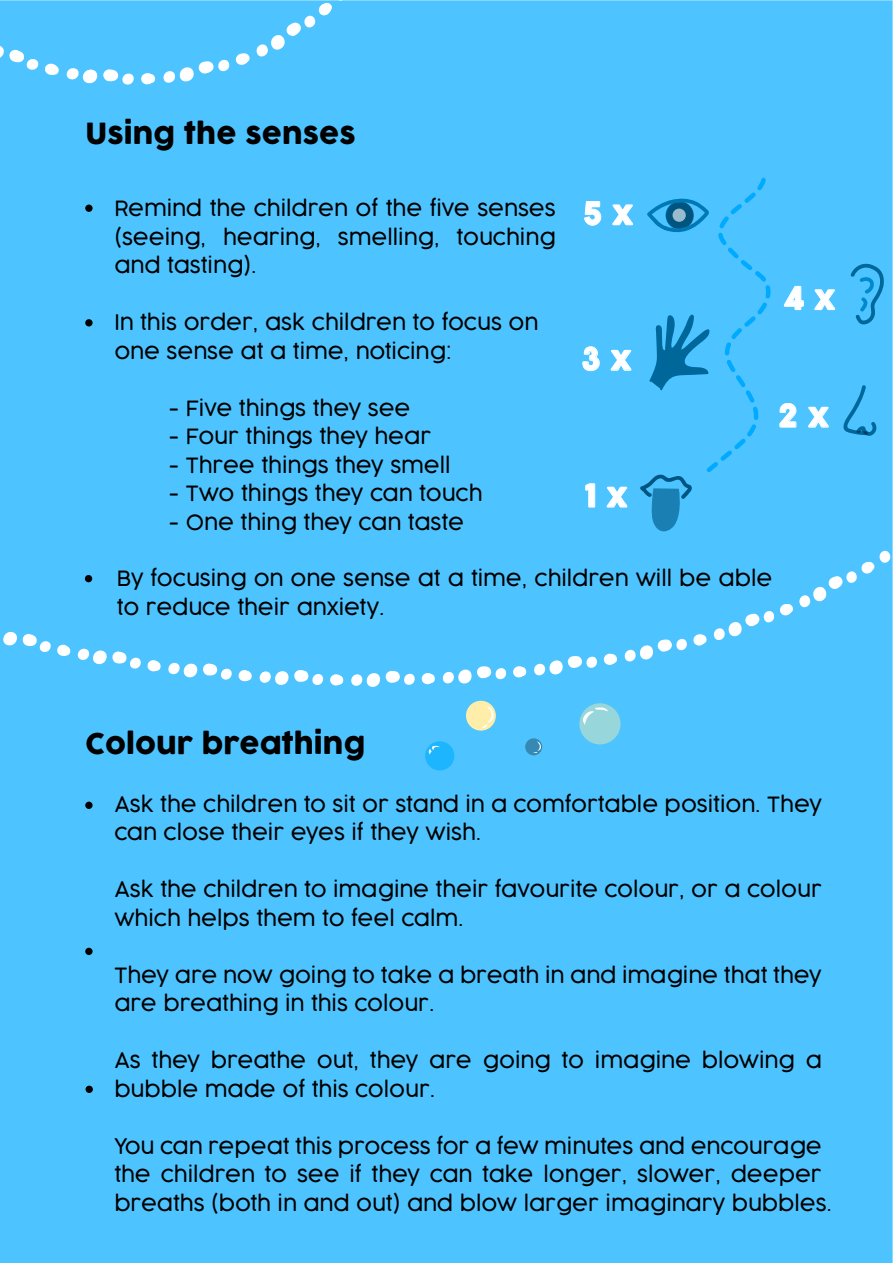
<style>
.page{position:relative;width:893px;height:1263px;background:#4dc4ff}
.page>*{position:absolute;margin:0;border:0;box-sizing:border-box;transform-origin:0 0}
.t1{font:31.35px "Cocogoose";color:#fff}
.t2{font:28.5px "Cocogoose";color:#000}
.t3{font:300 21px/28.5px "Cocogoose";color:#000}
</style>
<div class="page">
<div style="left:85px;top:205px;width:8px;height:7px;background:#000;border-radius:50%"></div>
<div style="left:85px;top:319px;width:8px;height:7px;background:#000;border-radius:50%"></div>
<svg style="left:584px;top:201px;width:17px;height:25px"></svg>
<svg style="left:612px;top:204px;width:21px;height:22px"></svg>
<svg style="left:582px;top:346px;width:18px;height:25px"></svg>
<svg style="left:610px;top:349px;width:22px;height:22px"></svg>
<svg style="left:585px;top:483px;width:10px;height:25px"></svg>
<svg style="left:606px;top:486px;width:22px;height:22px"></svg>
<svg style="left:640px;top:175px;width:245px;height:356px;background:#48bef9"></svg>
<svg style="left:0;top:44px;width:134px;height:41px;background:#69cdff"></svg>
<svg style="left:141px;top:0;width:206px;height:85px;background:#5bc8ff"></svg>
<div style="left:0;top:548px;width:893px;height:140px;background:#4dc4ff"></div>
<div style="left:85px;top:802px;width:8px;height:7px;background:#000;border-radius:50%"></div>
<div style="left:85px;top:948px;width:8px;height:7px;background:#000;border-radius:50%"></div>
<div style="left:86px;top:1086px;width:7px;height:7px;background:#000;border-radius:50%"></div>
<svg style="left:466px;top:701px;width:30px;height:30px"></svg>
<div style="left:579px;top:703px;width:41px;height:41px;background:#97d6db;border-radius:50%"></div>
<div style="left:425px;top:741px;width:29px;height:29px;background:#1eb5ff;border-radius:50%"></div>
<svg style="left:488px;top:706px;width:6px;height:23px"></svg>
<svg style="left:466px;top:701px;width:30px;height:29px"></svg>
<svg style="left:429px;top:746px;width:11px;height:9px"></svg>
<svg style="left:583px;top:707px;width:25px;height:18px"></svg>
<svg style="left:525px;top:738px;width:17px;height:17px"></svg>
<svg style="left:533px;top:741px;width:8px;height:12px"></svg>
<h2 class="t2" style="left:85px;top:114px;width:272px">Using the senses</h2>
<p class="t3" style="left:114px;top:194px;width:443px;text-align:justify">Remind the children of the five senses (seeing, hearing, smelling, touching and tasting).</p>
<p class="t3" style="left:114px;top:308px;width:425px">In this order, ask children to focus on one sense at a time, noticing:</p>
<p class="t3" style="left:168px;top:393px;width:244px">- Five things they see</p>
<p class="t3" style="left:168px;top:422px;width:264px">- Four things they hear</p>
<p class="t3" style="left:168px;top:450px;width:284px">- Three things they smell</p>
<p class="t3" style="left:168px;top:479px;width:316px">- Two things they can touch</p>
<p class="t3" style="left:168px;top:507px;width:297px">- One thing they can taste</p>
<h1 class="t1" style="left:583px;top:192px;width:51px">5 x</h1>
<h1 class="t1" style="left:582px;top:337px;width:51px">3 x</h1>
<h1 class="t1" style="left:585px;top:474px;width:44px">1 x</h1>
<h1 class="t1" style="left:784px;top:276px;width:53px">4 x</h1>
<h1 class="t1" style="left:778px;top:394px;width:53px">2 x</h1>
<p class="t3" style="left:117px;top:564px;width:657px">By focusing on one sense at a time, children will be able to reduce their anxiety.</p>
<h2 class="t2" style="left:85px;top:724px;width:281px">Colour breathing</h2>
<p class="t3" style="left:114px;top:789px;width:709px">Ask the children to sit or stand in a comfortable position. They can close their eyes if they wish.</p>
<p class="t3" style="left:114px;top:875px;width:709px">Ask the children to imagine their favourite colour, or a colour which helps them to feel calm.</p>
<p class="t3" style="left:114px;top:960px;width:709px">They are now going to take a breath in and imagine that they are breathing in this colour.</p>
<p class="t3" style="left:114px;top:1046px;width:709px">As they breathe out, they are going to imagine blowing a bubble made of this colour.</p>
<p class="t3" style="left:114px;top:1131px;width:719px">You can repeat this process for a few minutes and encourage the children to see if they can take longer, slower, deeper breaths (both in and out) and blow larger imaginary bubbles.</p>
</div>
